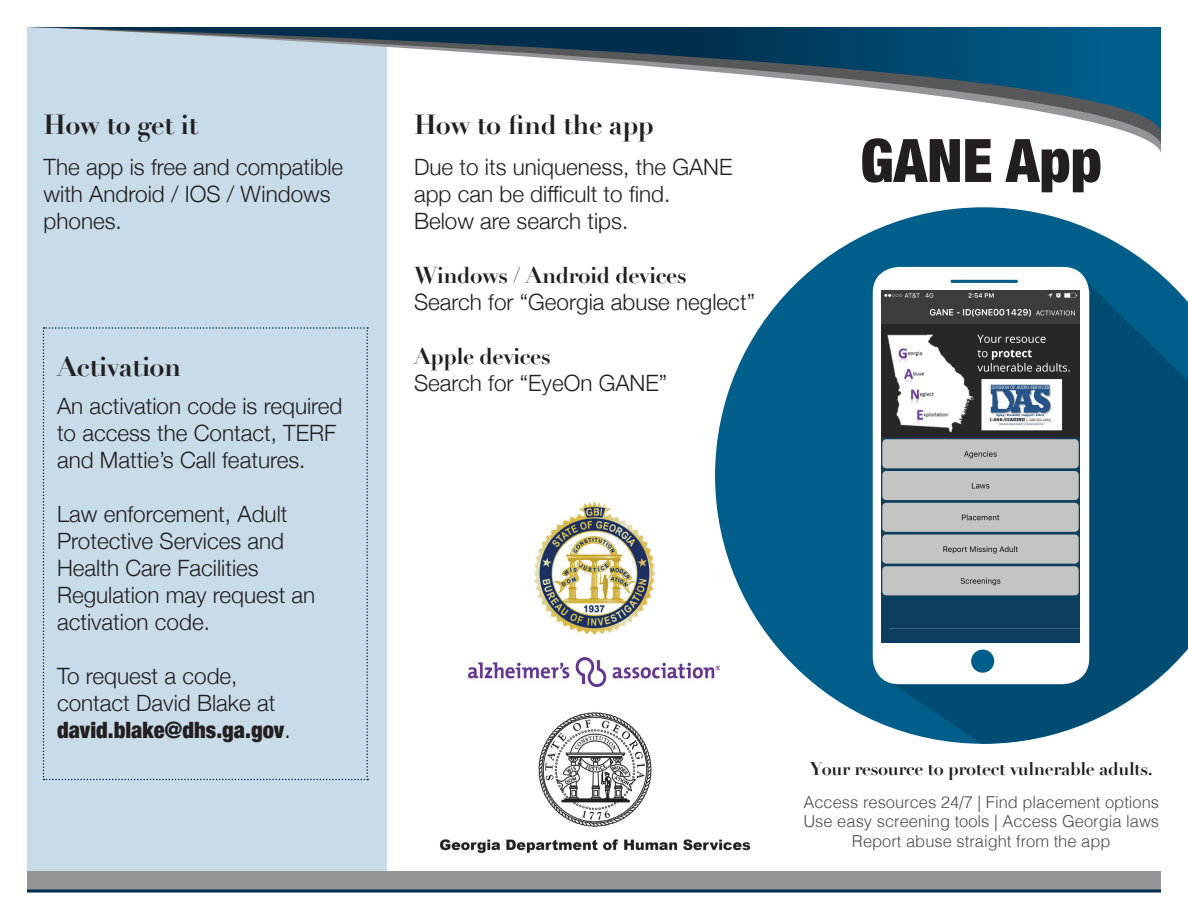
<style>
.page{position:relative;width:1188px;height:918px;background:#fff}
.page>*{position:absolute;margin:0;border:0;box-sizing:border-box;transform-origin:0 0}
.t1{font:900 condensed 60px "Helvetica Neue";color:#231f20}
.t2{font:700 27px "Didot";letter-spacing:-.02em;color:#231f20}
.t3{font:300 22.5px/27px "Helvetica Neue";color:#231f20}
.t4{font:700 22.5px "Didot";letter-spacing:-.02em;color:#231f20}
.t5{font:700 18px "Didot";letter-spacing:-.02em;color:#231f20}
.t6{font:300 16.5px/19.8px "Helvetica";color:#4b4c4d;text-align:center}
.s1{font-weight:900;font-stretch:condensed}
</style>
<div class="page">
<div style="left:27px;top:27px;width:360px;height:845px;background:#c8dbe9"></div>
<svg style="left:715px;top:207px;width:441px;height:517px;fill:#005e8b"></svg>
<svg style="left:881px;top:270px;width:307px;height:474px;background:#1f6487"></svg>
<svg style="left:28px;top:27px;width:1133px;height:104px"></svg>
<div style="left:873px;top:267px;width:216px;height:417px;background:#fff;border-radius:26px"></div>
<div style="left:971px;top:650px;width:23px;height:23px;background:#005e8b;border-radius:50%"></div>
<img style="left:882px;top:291px;width:197px;height:351px">
<svg style="left:951px;top:280px;width:67px;height:3px"></svg>
<div style="left:27px;top:872px;width:1134px;height:19px;background:#939598"></div>
<hr style="left:27px;top:890px;width:1134px;height:2px;background:#002f4e">
<img style="left:440px;top:701px;width:335px;height:153px">
<img style="left:468px;top:658px;width:252px;height:28px">
<img style="left:534px;top:501px;width:121px;height:133px">
<svg style="left:43px;top:327px;width:325px;height:453px"></svg>
<p class="t2" style="left:44px;top:107px;width:157px">How to get it</p>
<p class="t2" style="left:414px;top:107px;width:241px">How to find the app</p>
<p class="t3" style="left:44px;top:151px;width:301px">The app is free and compatible with Android / IOS / Windows phones.</p>
<p class="t3" style="left:414px;top:151px;width:320px">Due to its uniqueness, the GANE app can be difficult to find.<br>Below are search tips.</p>
<p class="t4" style="left:414px;top:261px;width:274px">Windows / Android devices</p>
<p class="t3" style="left:414px;top:286px;width:342px">Search for “Georgia abuse neglect”</p>
<p class="t4" style="left:414px;top:342px;width:138px">Apple devices</p>
<p class="t3" style="left:414px;top:367px;width:255px">Search for “EyeOn GANE”</p>
<p class="t2" style="left:57px;top:349px;width:126px">Activation</p>
<p class="t3" style="left:57px;top:391px;width:287px">An activation code is required to access the Contact, TERF and Mattie’s Call features.</p>
<p class="t3" style="left:57px;top:499px;width:260px">Law enforcement, Adult<br>Protective Services and<br>Health Care Facilities<br>Regulation may request an activation code.</p>
<p class="t3" style="left:57px;top:661px;width:235px">To request a code, contact David Blake at <span class="s1">david.blake@dhs.ga.gov</span>.</p>
<h1 class="t1" style="left:860px;top:111px;width:243px">GANE App</h1>
<p class="t5" style="left:810px;top:757px;width:345px">Your resource to protect vulnerable adults.</p>
<p class="t6" style="left:803px;top:791px;width:357px">Access resources 24/7 | Find placement options<br>Use easy screening tools | Access Georgia laws<br>Report abuse straight from the app</p>
</div>
